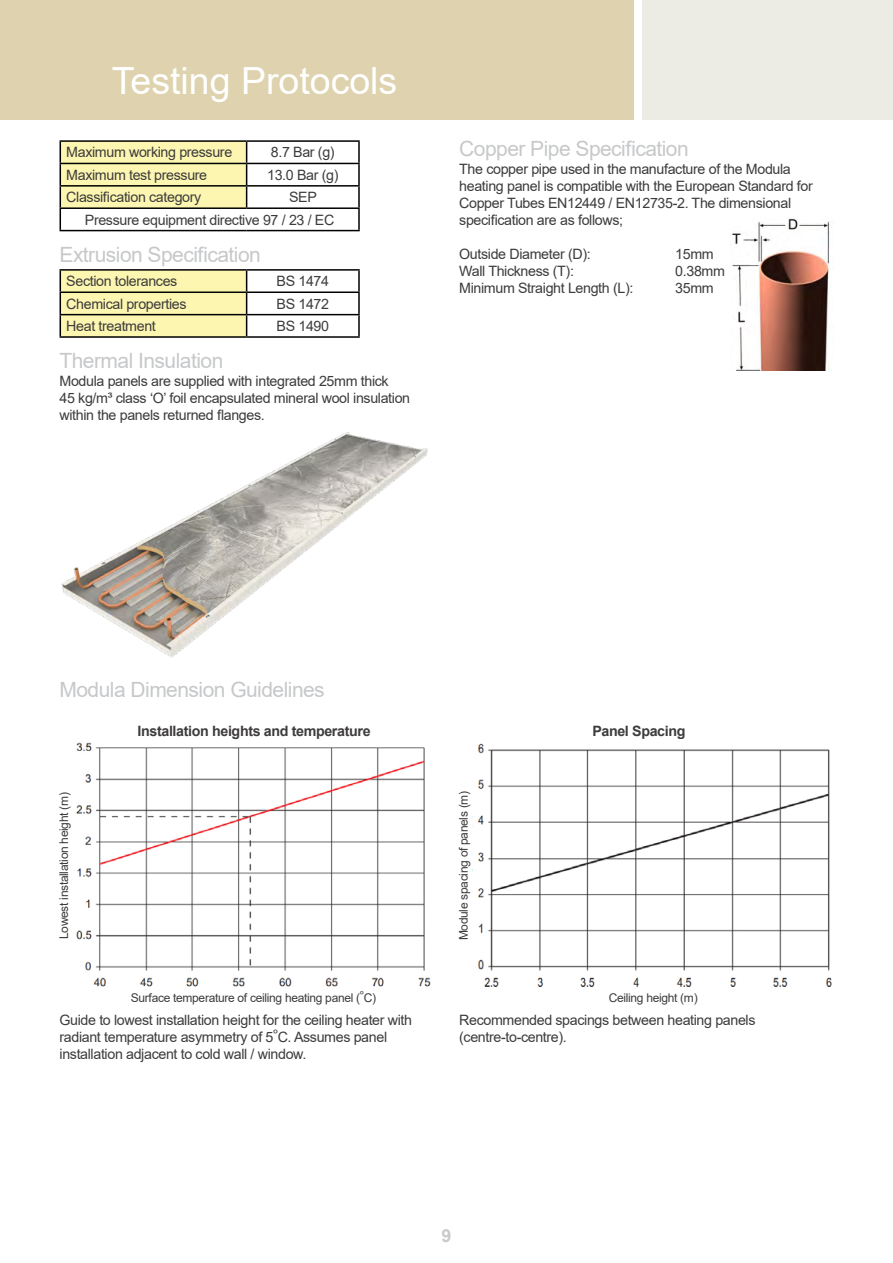
<style>
.page{position:relative;width:893px;height:1263px;background:#fff}
.page>*{position:absolute;margin:0;border:0;box-sizing:border-box;transform-origin:0 0}
.t1{font:37.5px "Arial";color:#fff}
.t2{font:21px "Arial";letter-spacing:-.025em;color:#c7c8ca}
.t3{font:700 18px "Arial";color:#c9cacc}
.t4{font:14.25px/17.1px "Arial";letter-spacing:-.025em;color:#3d3b3c}
.t5{font:700 14.25px "Arial";letter-spacing:-.025em;color:#3d3b3c}
.t6{font:12px "Arial";letter-spacing:-.025em;color:#3d3b3c}
</style>
<div class="page">
<div style="left:642px;top:0;width:251px;height:119px;background:#ecece5"></div>
<div style="left:0;top:0;width:634px;height:119px;background:#ded3ae"></div>
<hr style="left:60px;top:140px;width:187px;height:2px;background:#000">
<hr style="left:247px;top:140px;width:113px;height:2px;background:#000">
<hr style="left:358px;top:142px;width:2px;height:21px;background:#000">
<hr style="left:247px;top:163px;width:113px;height:1px;background:#000">
<hr style="left:358px;top:164px;width:2px;height:21px;background:#000">
<hr style="left:247px;top:185px;width:113px;height:2px;background:#000">
<hr style="left:358px;top:187px;width:2px;height:20px;background:#000">
<svg style="left:60px;top:141px;width:187px;height:89px"></svg>
<hr style="left:247px;top:207px;width:113px;height:2px;background:#000">
<hr style="left:358px;top:209px;width:2px;height:21px;background:#000">
<hr style="left:60px;top:230px;width:187px;height:1px;background:#000">
<hr style="left:247px;top:230px;width:113px;height:1px;background:#000">
<hr style="left:60px;top:269px;width:187px;height:2px;background:#000">
<hr style="left:247px;top:269px;width:113px;height:2px;background:#000">
<hr style="left:358px;top:271px;width:2px;height:20px;background:#000">
<hr style="left:247px;top:291px;width:113px;height:2px;background:#000">
<hr style="left:358px;top:293px;width:2px;height:21px;background:#000">
<hr style="left:247px;top:314px;width:113px;height:1px;background:#000">
<svg style="left:60px;top:270px;width:187px;height:66px;background:#ebe5a4"></svg>
<hr style="left:358px;top:315px;width:2px;height:21px;background:#000">
<hr style="left:60px;top:336px;width:187px;height:2px;background:#000">
<hr style="left:247px;top:336px;width:113px;height:2px;background:#000">
<img style="left:732px;top:218px;width:98px;height:152px">
<img style="left:61px;top:432px;width:367px;height:226px">
<img style="left:76px;top:742px;width:355px;height:245px">
<img style="left:478px;top:743px;width:354px;height:244px">
<h1 class="t1" style="left:112px;top:55px;width:287px">Testing Protocols</h1>
<p class="t4" style="left:66px;top:144px;width:167px">Maximum working pressure</p>
<p class="t4" style="left:271px;top:144px;width:65px">8.7 Bar (g)</p>
<p class="t4" style="left:66px;top:166px;width:142px">Maximum test pressure</p>
<p class="t4" style="left:267px;top:166px;width:73px">13.0 Bar (g)</p>
<p class="t4" style="left:66px;top:189px;width:137px">Classification category</p>
<p class="t4" style="left:85px;top:186px;width:251px;line-height:22.4px;text-indent:204px">SEP<br>Pressure equipment directive 97 / 23 / EC</p>
<h2 class="t2" style="left:60px;top:240px;width:203px">Extrusion Specification</h2>
<p class="t4" style="left:66px;top:273px;width:113px">Section tolerances</p>
<p class="t4" style="left:277px;top:273px;width:54px">BS 1474</p>
<p class="t4" style="left:66px;top:295px;width:122px">Chemical properties</p>
<p class="t4" style="left:277px;top:295px;width:54px">BS 1472</p>
<p class="t4" style="left:66px;top:317px;width:91px">Heat treatment</p>
<p class="t4" style="left:277px;top:317px;width:54px">BS 1490</p>
<h2 class="t2" style="left:60px;top:346px;width:165px">Thermal Insulation</h2>
<p class="t4" style="left:60px;top:372px;width:352px">Modula panels are supplied with integrated 25mm thick<br>45 kg/m³ class ‘O’ foil encapsulated mineral wool insulation within the panels returned flanges.</p>
<h2 class="t2" style="left:459px;top:134px;width:231px">Copper Pipe Specification</h2>
<p class="t4" style="left:459px;top:160px;width:355px">The copper pipe used in the manufacture of the Modula heating panel is compatible with the European Standard for Copper Tubes EN12449 / EN12735-2. The dimensional specification are as follows;</p>
<p class="t4" style="left:459px;top:245px;width:133px">Outside Diameter (D):</p>
<p class="t4" style="left:675px;top:245px;width:40px">15mm</p>
<p class="t4" style="left:459px;top:262px;width:116px">Wall Thickness (T):</p>
<p class="t4" style="left:675px;top:262px;width:51px">0.38mm</p>
<p class="t4" style="left:459px;top:280px;width:176px">Minimum Straight Length (L):</p>
<p class="t4" style="left:675px;top:280px;width:40px">35mm</p>
<h2 class="t2" style="left:60px;top:675px;width:267px">Modula Dimension Guidelines</h2>
<p class="t5" style="left:138px;top:721px;width:235px">Installation heights and temperature</p>
<p class="t5" style="left:592px;top:721px;width:95px">Panel Spacing</p>
<p class="t6" style="left:56px;top:939px;width:148px;rotate:-90deg">Lowest installation height (m)</p>
<p class="t6" style="left:455px;top:940px;width:151px;rotate:-90deg">Module spacing of panels (m)</p>
<p class="t6" style="left:131px;top:990px;width:247px">Surface temperature of ceiling heating panel (<sup>°</sup>C)</p>
<p class="t6" style="left:609px;top:990px;width:90px">Ceiling height (m)</p>
<p class="t4" style="left:60px;top:1011px;width:354px">Guide to lowest installation height for the ceiling heater with radiant temperature asymmetry of 5<sup>°</sup>C. Assumes panel installation adjacent to cold wall / window.</p>
<p class="t4" style="left:459px;top:1011px;width:298px">Recommended spacings between heating panels (centre-to-centre).</p>
<p class="t3" style="left:441px;top:1223px;width:12px">9</p>
</div>
